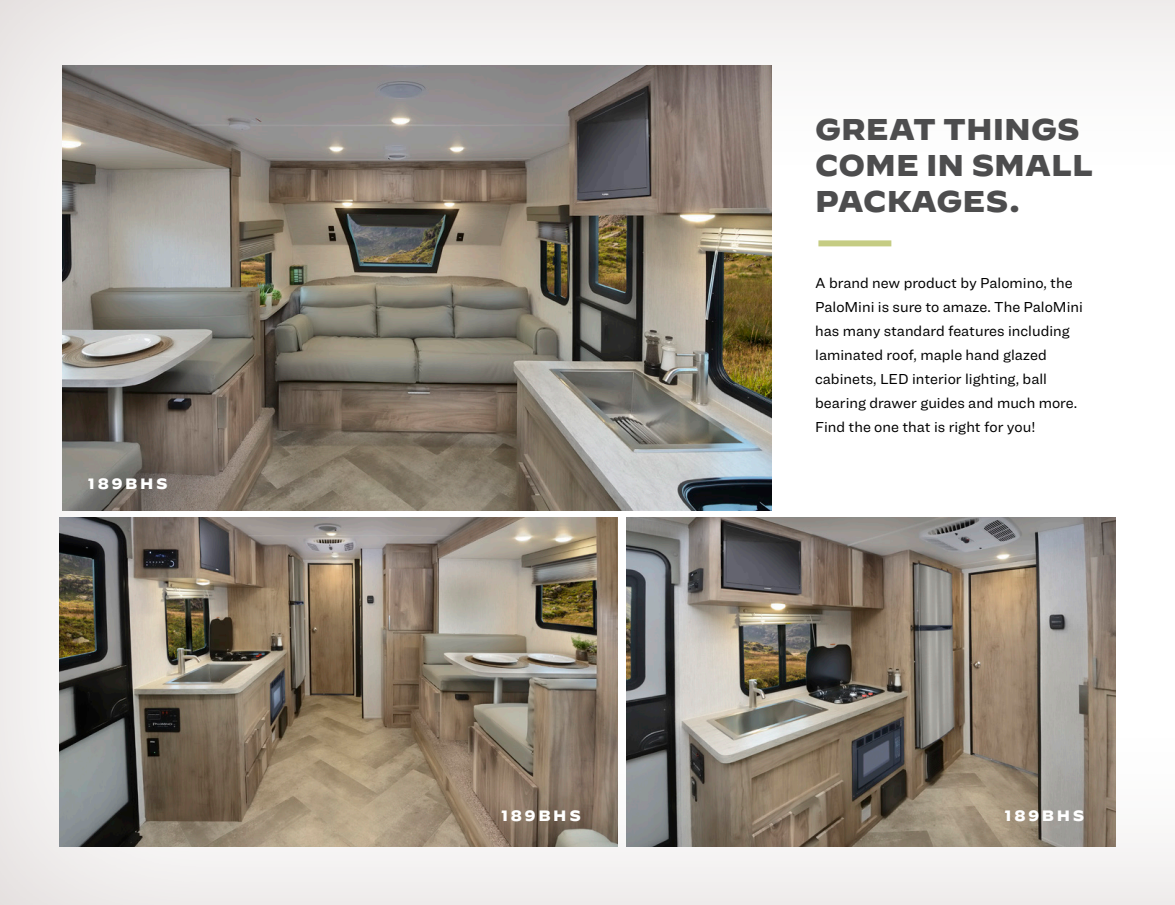
<style>
.page{position:relative;width:1175px;height:905px;background:#fff}
.page>*{position:absolute;margin:0;border:0;box-sizing:border-box;transform-origin:0 0}
.t1{font:900 30px/36px "Decimal";color:#4d4d4e}
.t2{font:15px/24px "Ringside";color:#000}
.t3{font:900 15px "Decimal";letter-spacing:.18em;color:#fff}
</style>
<div class="page">
<div style="left:0;top:0;width:1174px;height:904px;background:#f6f4f4"></div>
<img style="left:63px;top:65px;width:708px;height:445px">
<img style="left:60px;top:517px;width:558px;height:329px">
<img style="left:626px;top:517px;width:465px;height:329px">
<div style="left:1075px;top:0;width:99px;height:516px;background:#fff"></div>
<div style="left:1091px;top:368px;width:83px;height:536px;background:#fff;opacity:.75"></div>
<div style="left:1154px;top:430px;width:20px;height:425px;background:#fff"></div>
<div style="left:818px;top:240px;width:73px;height:6px;background:#c5cc83"></div>
<p class="t3" style="left:88px;top:475px;width:81px">189BHS</p>
<p class="t1" style="left:815px;top:111px;width:279px">GREAT THINGS<br>COME IN SMALL<br>PACKAGES.</p>
<p class="t2" style="left:815px;top:270px;width:269px">A brand new product by Palomino, the PaloMini is sure to amaze. The PaloMini has many standard features including laminated roof, maple hand glazed cabinets, LED interior lighting, ball bearing drawer guides and much more.<br>Find the one that is right for you!</p>
<p class="t3" style="left:501px;top:806px;width:81px">189BHS</p>
<p class="t3" style="left:1004px;top:806px;width:81px">189BHS</p>
</div>
